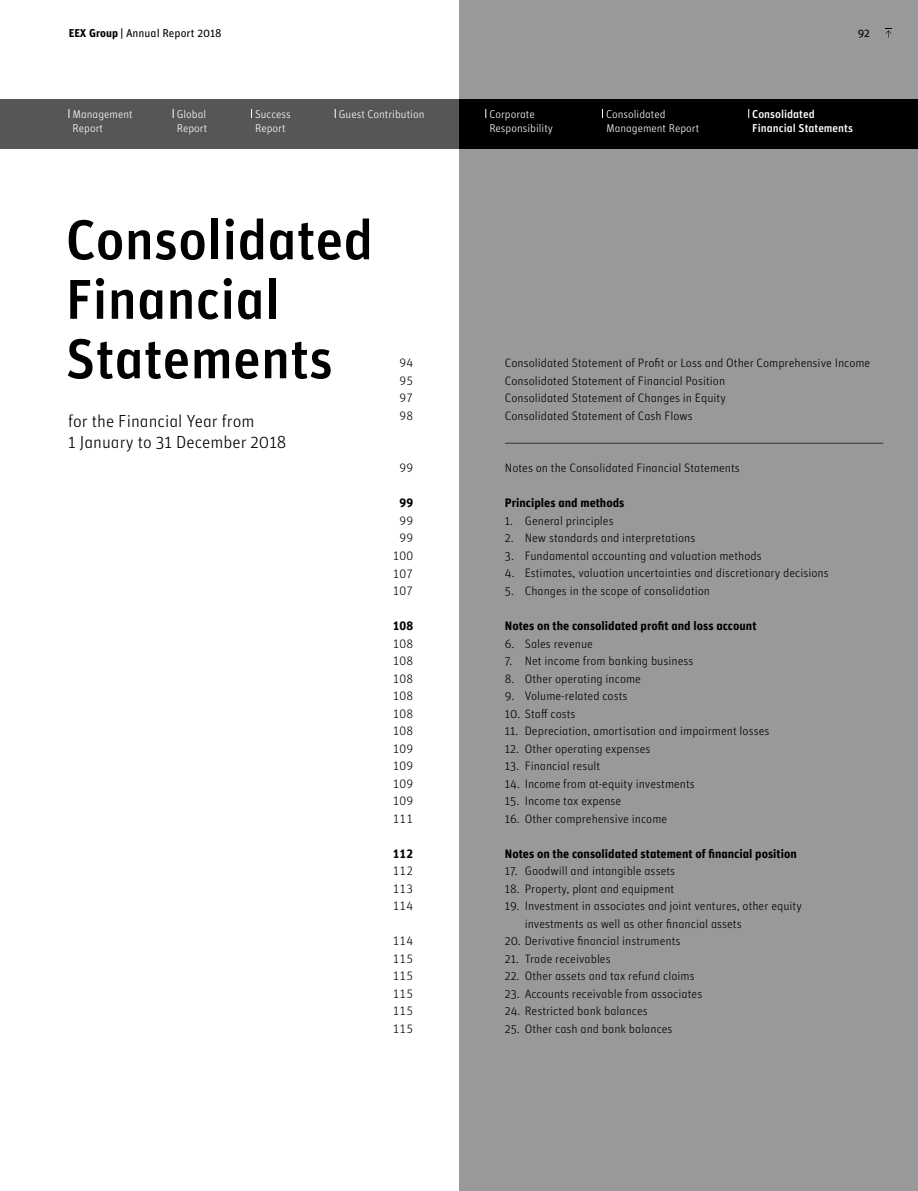
<style>
.page{position:relative;width:918px;height:1191px;background:#fff}
.page>*{position:absolute;margin:0;border:0;box-sizing:border-box;transform-origin:0 0}
.t1{font:500 56px/59.5px "Unitforeexgroup";color:#000}
.t2{font:300 17.5px/21px "Unitforeexgroup";color:#000}
.t3{font:300 12.25px/17.5px "Unitforeexgroup";color:#000;text-align:justify}
.t4{font:700 12.25px "Unitforeexgroup";color:#000}
.t5{font:300 11.38px/14px "Unitforeexgroup";color:#fff}
.t6{font:500 11.38px/14px "Unitforeexgroup";color:#fff}
.t7{font:11.38px "Unitforeexgroup";color:#000}
.s1{font-weight:700}
</style>
<div class="page">
<div style="left:459px;top:149px;width:459px;height:1042px;background:#999"></div>
<hr style="left:505px;top:443px;width:378px;height:1px;background:#333">
<div style="left:459px;top:0;width:459px;height:99px;background:#999"></div>
<div style="left:0;top:99px;width:459px;height:50px;background:#565656"></div>
<div style="left:459px;top:99px;width:459px;height:50px;background:#000"></div>
<svg style="left:885px;top:30px;width:6px;height:8px"></svg>
<p class="t7" style="left:69px;top:25px;width:154px"><span class="s1">EEX Group |</span> Annual Report 2018</p>
<p class="t7" style="left:857px;top:25px;width:14px">92</p>
<p class="t5" style="left:72px;top:107px;width:62px">Management<br>Report</p>
<p class="t5" style="left:177px;top:107px;width:32px">Global<br>Report</p>
<p class="t5" style="left:255px;top:107px;width:37px">Success<br>Report</p>
<p class="t5" style="left:339px;top:107px;width:87px">Guest Contribution</p>
<p class="t5" style="left:489px;top:107px;width:65px">Corporate<br>Responsibility</p>
<p class="t5" style="left:606px;top:107px;width:95px">Consolidated<br>Management Report</p>
<p class="t6" style="left:752px;top:106px;width:102px">Consolidated<br>Financial Statements</p>
<h1 class="t1" style="left:66px;top:207px;width:309px">Consolidated<br>Financial<br>Statements</h1>
<h2 class="t2" style="left:68px;top:410px;width:220px">for the Financial Year from<br>1 January to 31 December 2018</h2>
<p class="t3" style="left:399px;top:354px;width:15px">94<br>95<br>97<br>98</p>
<p class="t3" style="left:399px;top:459px;width:15px">99</p>
<p class="t4" style="left:399px;top:494px;width:15px">99</p>
<p class="t3" style="left:393px;top:511px;width:22px;text-align:center">99<br>99<br>100<br>107<br>107</p>
<p class="t4" style="left:393px;top:617px;width:22px">108</p>
<p class="t3" style="left:393px;top:634px;width:22px">108<br>108<br>108<br>108<br>108<br>108<br>109<br>109<br>109<br>109<br>111</p>
<p class="t4" style="left:393px;top:844px;width:22px">112</p>
<p class="t3" style="left:393px;top:862px;width:22px">112<br>113<br>114</p>
<p class="t3" style="left:393px;top:932px;width:22px">114<br>115<br>115<br>115<br>115<br>115</p>
<p class="t3" style="left:505px;top:354px;width:367px;text-align:left">Consolidated Statement of Profit or Loss and Other Comprehensive Income Consolidated Statement of Financial Position<br>Consolidated Statement of Changes in Equity<br>Consolidated Statement of Cash Flows</p>
<p class="t3" style="left:505px;top:459px;width:236px">Notes on the Consolidated Financial Statements</p>
<p class="t4" style="left:505px;top:494px;width:121px">Principles and methods</p>
<p class="t3" style="left:505px;top:511px;width:110px">1. General principles</p>
<p class="t3" style="left:505px;top:529px;width:192px">2. New standards and interpretations</p>
<p class="t3" style="left:505px;top:546px;width:258px">3. Fundamental accounting and valuation methods</p>
<p class="t3" style="left:505px;top:564px;width:325px">4. Estimates, valuation uncertainties and discretionary decisions</p>
<p class="t3" style="left:505px;top:581px;width:207px">5. Changes in the scope of consolidation</p>
<p class="t4" style="left:505px;top:617px;width:253px">Notes on the consolidated profit and loss account</p>
<p class="t3" style="left:505px;top:634px;width:90px">6. Sales revenue</p>
<p class="t3" style="left:505px;top:652px;width:190px">7. Net income from banking business</p>
<p class="t3" style="left:505px;top:669px;width:138px">8. Other operating income</p>
<p class="t3" style="left:505px;top:687px;width:124px">9. Volume-related costs</p>
<p class="t3" style="left:505px;top:704px;width:72px">10. Staff costs</p>
<p class="t3" style="left:505px;top:722px;width:266px">11. Depreciation, amortisation and impairment losses</p>
<p class="t3" style="left:505px;top:739px;width:147px">12. Other operating expenses</p>
<p class="t3" style="left:505px;top:757px;width:97px">13. Financial result</p>
<p class="t3" style="left:505px;top:774px;width:191px">14. Income from at-equity investments</p>
<p class="t3" style="left:505px;top:792px;width:118px">15. Income tax expense</p>
<p class="t3" style="left:505px;top:809px;width:164px">16. Other comprehensive income</p>
<p class="t4" style="left:505px;top:844px;width:293px">Notes on the consolidated statement of financial position</p>
<p class="t3" style="left:505px;top:862px;width:172px">17. Goodwill and intangible assets</p>
<p class="t3" style="left:505px;top:879px;width:171px">18. Property, plant and equipment</p>
<p class="t3" style="left:525px;top:897px;width:279px;text-indent:-20px">19. Investment in associates and joint ventures, other equity investments as well as other financial assets</p>
<p class="t3" style="left:505px;top:932px;width:177px">20. Derivative financial instruments</p>
<p class="t3" style="left:505px;top:949px;width:107px">21. Trade receivables</p>
<p class="t3" style="left:505px;top:967px;width:191px">22. Other assets and tax refund claims</p>
<p class="t3" style="left:505px;top:984px;width:199px">23. Accounts receivable from associates</p>
<p class="t3" style="left:505px;top:1002px;width:144px">24. Restricted bank balances</p>
<p class="t3" style="left:505px;top:1019px;width:169px">25. Other cash and bank balances</p>
</div>
